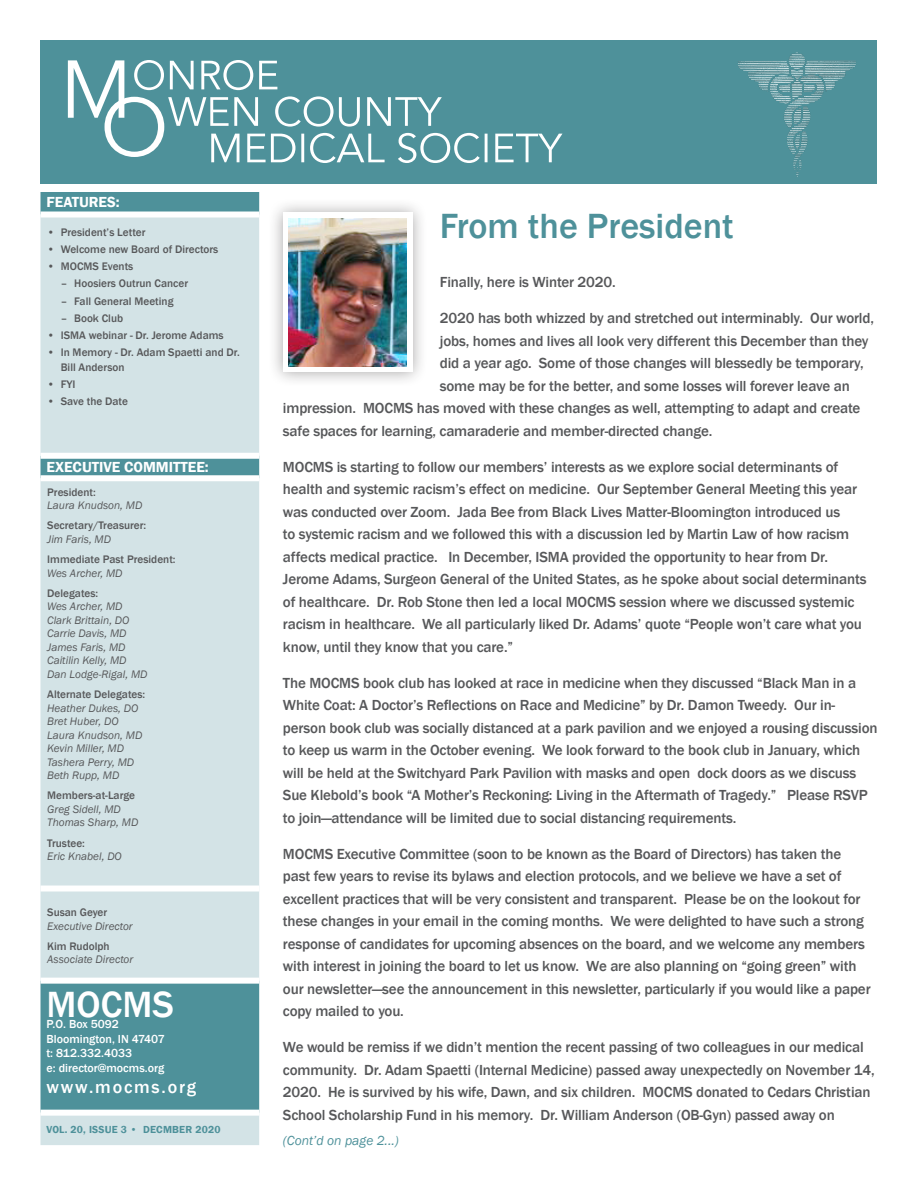
<style>
.page{position:relative;width:918px;height:1188px;background:#fff}
.page>*{position:absolute;margin:0;border:0;box-sizing:border-box;transform-origin:0 0}
.t1{font:500 37.5px "Franklin Gothic";color:#fff}
.t2{font:500 36px "Franklin Gothic";color:#4e919a}
.Body{font:500 18px "Franklin Gothic";letter-spacing:.1em;color:#fff}
.t3{font:500 15px/22.5px "Franklin Gothic";letter-spacing:-.01em;color:#57585a}
.t4{font:600 15px "Franklin Gothic";color:#fff}
.t5{font:italic 13.5px "Franklin Gothic";color:#4e919a}
.Body-2{font:500 12px "Franklin Gothic";color:#fff}
.t6{font:500 11.25px/15px "Franklin Gothic";color:#57585a}
.t7{font:italic 11.25px "Franklin Gothic";color:#57585a}
.t8{font:600 10.5px "Franklin Gothic";letter-spacing:.02em;color:#4e919a}
</style>
<div class="page">
<div style="left:40px;top:40px;width:838px;height:144px;background:#4e919a"></div>
<div style="left:40px;top:192px;width:219px;height:20px;background:#4e919a"></div>
<svg style="left:40px;top:218px;width:219px;height:927px;background:#bed6da"></svg>
<div style="left:40px;top:453px;width:219px;height:6px;background:#fff"></div>
<div style="left:40px;top:475px;width:219px;height:6px;background:#fff"></div>
<div style="left:40px;top:886px;width:219px;height:6px;background:#fff"></div>
<div style="left:40px;top:978px;width:219px;height:6px;background:#fff"></div>
<div style="left:40px;top:1110px;width:219px;height:6px;background:#fff"></div>
<svg style="left:68px;top:60px;width:495px;height:103px"></svg>
<img style="left:738px;top:52px;width:118px;height:125px">
<div style="left:268px;top:197px;width:160px;height:190px;background:#231f20;opacity:.4"></div>
<div style="left:283px;top:213px;width:130px;height:159px;background:#fff"></div>
<img style="left:289px;top:218px;width:118px;height:149px">
<p class="t4" style="left:46px;top:193px;width:75px">FEATURES:</p>
<p class="t6" style="left:47px;top:225px;width:100px">• President’s Letter</p>
<p class="t6" style="left:47px;top:242px;width:173px">• Welcome new Board of Directors</p>
<p class="t6" style="left:47px;top:259px;width:88px">• MOCMS Events</p>
<p class="t6" style="left:61px;top:276px;width:129px">– Hoosiers Outrun Cancer</p>
<p class="t6" style="left:61px;top:293px;width:114px">– Fall General Meeting</p>
<p class="t6" style="left:61px;top:311px;width:64px">– Book Club</p>
<p class="t6" style="left:47px;top:328px;width:178px">• ISMA webinar - Dr. Jerome Adams</p>
<p class="t6" style="left:61px;top:345px;width:181px;text-indent:-14px">• In Memory - Dr. Adam Spaetti and Dr.<br>Bill Anderson</p>
<p class="t6" style="left:47px;top:377px;width:30px">• FYI</p>
<p class="t6" style="left:47px;top:394px;width:82px">• Save the Date</p>
<p class="t4" style="left:46px;top:458px;width:164px">EXECUTIVE COMMITTEE:</p>
<p class="t6" style="left:47px;top:484px;width:50px">President:</p>
<p class="t7" style="left:47px;top:498px;width:97px">Laura Knudson, MD</p>
<p class="t6" style="left:47px;top:518px;width:101px">Secretary/Treasurer:</p>
<p class="t7" style="left:47px;top:532px;width:65px">Jim Faris, MD</p>
<p class="t6" style="left:47px;top:552px;width:130px">Immediate Past President:</p>
<p class="t7" style="left:47px;top:566px;width:77px">Wes Archer, MD</p>
<p class="t6" style="left:47px;top:586px;width:53px">Delegates:</p>
<p class="t7" style="left:47px;top:600px;width:77px">Wes Archer, MD</p>
<p class="t7" style="left:47px;top:613px;width:84px">Clark Brittain, DO</p>
<p class="t7" style="left:47px;top:627px;width:81px">Carrie Davis, MD</p>
<p class="t7" style="left:47px;top:640px;width:80px">James Faris, MD</p>
<p class="t7" style="left:47px;top:654px;width:81px">Caitilin Kelly, MD</p>
<p class="t7" style="left:47px;top:667px;width:102px">Dan Lodge-Rigal, MD</p>
<p class="t6" style="left:47px;top:687px;width:99px">Alternate Delegates:</p>
<p class="t7" style="left:47px;top:701px;width:93px">Heather Dukes, DO</p>
<p class="t7" style="left:47px;top:714px;width:73px">Bret Huber, DO</p>
<p class="t7" style="left:47px;top:728px;width:97px">Laura Knudson, MD</p>
<p class="t7" style="left:47px;top:741px;width:78px">Kevin Miller, MD</p>
<p class="t7" style="left:47px;top:755px;width:89px">Tashera Perry, MD</p>
<p class="t7" style="left:47px;top:768px;width:74px">Beth Rupp, MD</p>
<p class="t6" style="left:47px;top:788px;width:89px">Members-at-Large</p>
<p class="t7" style="left:47px;top:802px;width:75px">Greg Sidell, MD</p>
<p class="t7" style="left:47px;top:816px;width:93px">Thomas Sharp, MD</p>
<p class="t6" style="left:47px;top:835px;width:39px">Trustee:</p>
<p class="t7" style="left:47px;top:849px;width:76px">Eric Knabel, DO</p>
<p class="t6" style="left:47px;top:905px;width:61px">Susan Geyer</p>
<p class="t7" style="left:47px;top:919px;width:87px">Executive Director</p>
<p class="t6" style="left:47px;top:939px;width:64px">Kim Rudolph</p>
<p class="t7" style="left:47px;top:953px;width:88px">Associate Director</p>
<p class="t1" style="left:46px;top:981px;width:129px">MOCMS</p>
<p class="Body-2" style="left:46px;top:1017px;width:74px">P.O. Box 5092</p>
<p class="Body-2" style="left:46px;top:1031px;width:120px">Bloomington, IN 47407</p>
<p class="Body-2" style="left:46px;top:1046px;width:87px">t: 812.332.4033</p>
<p class="Body-2" style="left:46px;top:1060px;width:119px">e: director@mocms.org</p>
<p class="Body" style="left:46px;top:1076px;width:151px">www.mocms.org</p>
<p class="t8" style="left:46px;top:1123px;width:176px">VOL. 20, ISSUE 3 • DECMBER 2020</p>
<p class="t2" style="left:440px;top:203px;width:295px">From the President</p>
<p class="t3" style="left:440px;top:271px;width:177px">Finally, here is Winter 2020.</p>
<p class="t3" style="left:440px;top:307px;width:436px">2020 has both whizzed by and stretched out interminably. Our world,</p>
<p class="t3" style="left:440px;top:330px;width:430px">jobs, homes and lives all look very different this December than they</p>
<p class="t3" style="left:440px;top:352px;width:425px">did a year ago. Some of those changes will blessedly be temporary,</p>
<p class="t3" style="left:440px;top:375px;width:412px">some may be for the better, and some losses will forever leave an</p>
<p class="t3" style="left:283px;top:397px;width:579px">impression. MOCMS has moved with these changes as well, attempting to adapt and create</p>
<p class="t3" style="left:283px;top:420px;width:431px">safe spaces for learning, camaraderie and member-directed change.</p>
<p class="t3" style="left:283px;top:456px;width:585px">MOCMS is starting to follow our members’ interests as we explore social determinants of health and systemic racism’s effect on medicine. Our September General Meeting this year was conducted over Zoom. Jada Bee from Black Lives Matter-Bloomington introduced us<br>to systemic racism and we followed this with a discussion led by Martin Law of how racism affects medical practice. In December, ISMA provided the opportunity to hear from Dr.<br>Jerome Adams, Surgeon General of the United States, as he spoke about social determinants of healthcare. Dr. Rob Stone then led a local MOCMS session where we discussed systemic racism in healthcare. We all particularly liked Dr. Adams’ quote “People won’t care what you know, until they know that you care.”</p>
<p class="t3" style="left:283px;top:672px;width:596px">The MOCMS book club has looked at race in medicine when they discussed “Black Man in a White Coat: A Doctor’s Reflections on Race and Medicine” by Dr. Damon Tweedy. Our in&shy;person book club was socially distanced at a park pavilion and we enjoyed a rousing discussion to keep us warm in the October evening. We look forward to the book club in January, which will be held at the Switchyard Park Pavilion with masks and open dock doors as we discuss Sue Klebold’s book “A Mother’s Reckoning: Living in the Aftermath of Tragedy.” Please RSVP to join—attendance will be limited due to social distancing requirements.</p>
<p class="t3" style="left:283px;top:843px;width:589px">MOCMS Executive Committee (soon to be known as the Board of Directors) has taken the past few years to revise its bylaws and election protocols, and we believe we have a set of excellent practices that will be very consistent and transparent. Please be on the lookout for these changes in your email in the coming months. We were delighted to have such a strong response of candidates for upcoming absences on the board, and we welcome any members with interest in joining the board to let us know. We are also planning on “going green” with our newsletter—see the announcement in this newsletter, particularly if you would like a paper copy mailed to you.</p>
<p class="t3" style="left:283px;top:1036px;width:593px">We would be remiss if we didn’t mention the recent passing of two colleagues in our medical community. Dr. Adam Spaetti (Internal Medicine) passed away unexpectedly on November 14, 2020. He is survived by his wife, Dawn, and six children. MOCMS donated to Cedars Christian School Scholarship Fund in his memory. Dr. William Anderson (OB-Gyn) passed away on</p>
<p class="t5" style="left:283px;top:1132px;width:117px">(Cont’d on page 2...)</p>
</div>
